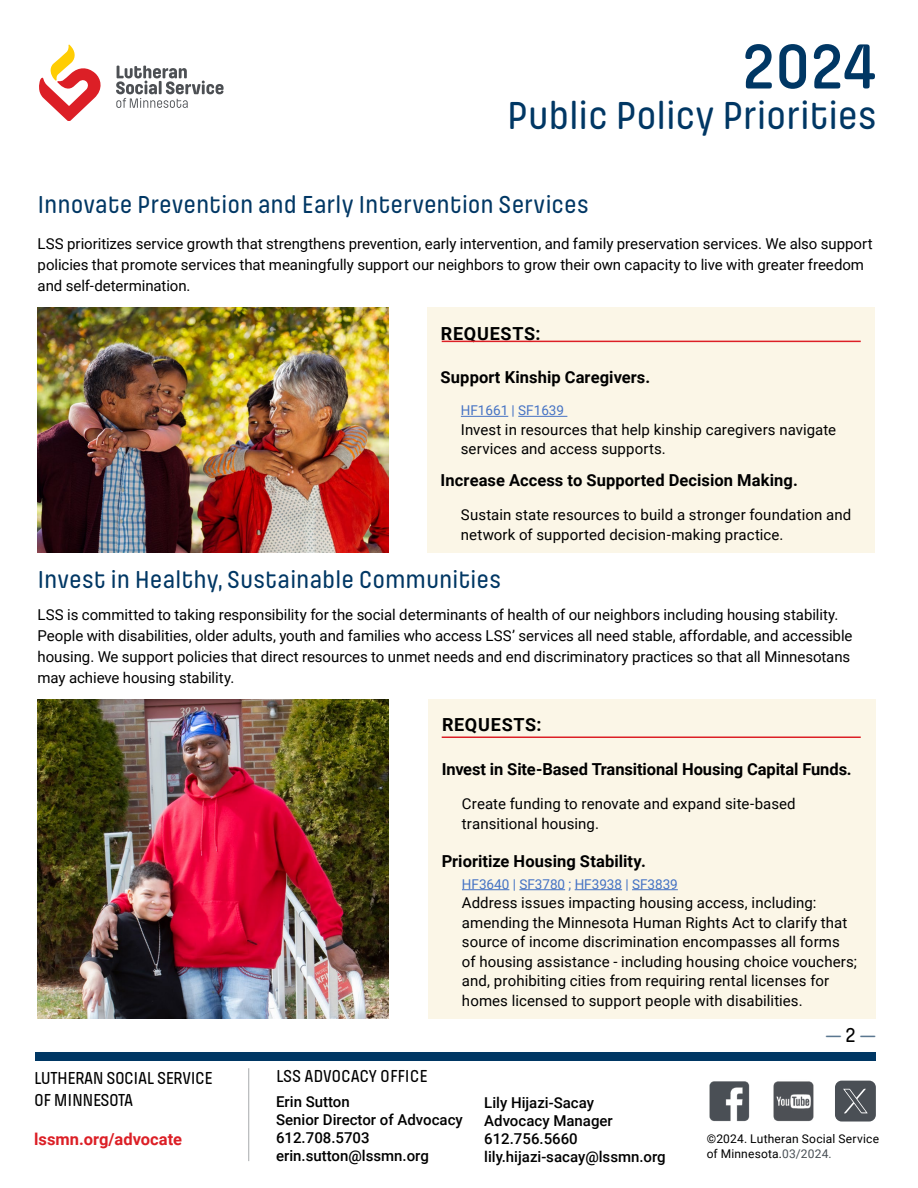
<style>
.page{position:relative;width:918px;height:1188px;background:#fff}
.page>*{position:absolute;margin:0;border:0;box-sizing:border-box;transform-origin:0 0}
.t1{font:600 66px "Pilcrow Soft";color:#003764}
.t2{font:500 40.5px "Pilcrow Soft";letter-spacing:-.01em;color:#003764}
.t3{font:500 25.5px "Pilcrow Soft";letter-spacing:-.005em;color:#003764}
.t4{font:500 21px "Pilcrow Soft";color:#5a7790}
.t5{font:500 18px/21.6px "Pilcrow Soft";letter-spacing:-.02em;color:#000}
.t6{font:700 18px "Roboto";letter-spacing:.04em;color:#000}
.t7{font:700 16.5px "Roboto";color:#000}
.t8{font:700 16.5px "Roboto";color:#dc1f26}
.t9{font:15px/19.5px "Roboto";color:#000}
.t10{font:500 15px/18px "Roboto";color:#000}
.t11{font:13.5px "Roboto";color:#4472c4}
.t12{font:12px/15px "Roboto";letter-spacing:.015em;color:#000}
.s1{color:#000}
.s2{color:#484f55}
</style>
<div class="page">
<svg style="left:116px;top:66px;width:108px;height:42px"></svg>
<svg style="left:39px;top:44px;width:62px;height:77px"></svg>
<div style="left:35px;top:1052px;width:840px;height:9px;background:#003764"></div>
<hr style="left:248px;top:1068px;width:1px;height:93px;background:#a7aaac">
<div style="left:429px;top:700px;width:447px;height:319px;background:#fbf6e7"></div>
<hr style="left:462px;top:889px;width:47px;height:1px;background:#4472c4">
<hr style="left:519px;top:889px;width:46px;height:1px;background:#4472c4">
<hr style="left:575px;top:889px;width:47px;height:1px;background:#4472c4">
<hr style="left:632px;top:889px;width:46px;height:1px;background:#4472c4">
<hr style="left:442px;top:736px;width:419px;height:2px;background:#dc1f26">
<img style="left:38px;top:308px;width:351px;height:245px">
<img style="left:38px;top:700px;width:351px;height:319px">
<img style="left:709px;top:1081px;width:41px;height:41px">
<img style="left:773px;top:1081px;width:41px;height:41px">
<svg style="left:835px;top:1080px;width:41px;height:42px;background:#5d6267"></svg>
<div style="left:428px;top:308px;width:447px;height:245px;background:#fbf6e7"></div>
<hr style="left:461px;top:416px;width:47px;height:1px;background:#4472c4">
<hr style="left:518px;top:416px;width:49px;height:1px;background:#4472c4">
<hr style="left:442px;top:341px;width:419px;height:1px;background:#dc1f26">
<h1 class="t1" style="left:742px;top:34px;width:136px">2024</h1>
<h2 class="t2" style="left:507px;top:95px;width:371px">Public Policy Priorities</h2>
<h3 class="t3" style="left:38px;top:192px;width:553px">Innovate Prevention and Early Intervention Services</h3>
<p class="t9" style="left:38px;top:233px;width:837px;line-height:21px">LSS prioritizes service growth that strengthens prevention, early intervention, and family preservation services. We also support policies that promote services that meaningfully support our neighbors to grow their own capacity to live with greater freedom and self-determination.</p>
<p class="t6" style="left:441px;top:321px;width:101px">REQUESTS:</p>
<p class="t7" style="left:441px;top:365px;width:211px">Support Kinship Caregivers.</p>
<p class="t11" style="left:461px;top:401px;width:105px">HF1661 | SF1639</p>
<p class="t9" style="left:461px;top:419px;width:377px">Invest in resources that help kinship caregivers navigate services and access supports.</p>
<p class="t7" style="left:441px;top:468px;width:359px">Increase Access to Supported Decision Making.</p>
<p class="t9" style="left:461px;top:505px;width:392px">Sustain state resources to build a stronger foundation and network of supported decision-making practice.</p>
<h3 class="t3" style="left:38px;top:567px;width:465px">Invest in Healthy, Sustainable Communities</h3>
<p class="t9" style="left:38px;top:604px;width:816px;line-height:21px">LSS is committed to taking responsibility for the social determinants of health of our neighbors including housing stability.<br>People with disabilities, older adults, youth and families who access LSS’ services all need stable, affordable, and accessible housing. We support policies that direct resources to unmet needs and end discriminatory practices so that all Minnesotans may achieve housing stability.</p>
<p class="t6" style="left:442px;top:712px;width:101px">REQUESTS:</p>
<p class="t7" style="left:442px;top:757px;width:412px">Invest in Site-Based Transitional Housing Capital Funds.</p>
<p class="t9" style="left:462px;top:794px;width:335px">Create funding to renovate and expand site-based transitional housing.</p>
<p class="t7" style="left:442px;top:850px;width:206px">Prioritize Housing Stability.</p>
<p class="t11" style="left:462px;top:874px;width:217px">HF3640 | SF3780 ; HF3938 | SF3839</p>
<p class="t9" style="left:462px;top:893px;width:397px">Address issues impacting housing access, including: amending the Minnesota Human Rights Act to clarify that source of income discrimination encompasses all forms of housing assistance - including housing choice vouchers; and, prohibiting cities from requiring rental licenses for homes licensed to support people with disabilities.</p>
<h3 class="t4" style="left:826px;top:1025px;width:52px">— <span class="s1">2</span> —</h3>
<p class="t5" style="left:276px;top:1066px;width:153px">LSS ADVOCACY OFFICE</p>
<p class="t10" style="left:276px;top:1093px;width:188px">Erin Sutton<br>Senior Director of Advocacy<br>612.708.5703 erin.sutton@lssmn.org</p>
<p class="t5" style="left:34px;top:1068px;width:180px">LUTHERAN SOCIAL SERVICE<br>OF MINNESOTA</p>
<p class="t8" style="left:34px;top:1128px;width:150px">lssmn.org/advocate</p>
<p class="t12" style="left:707px;top:1131px;width:174px">©2024. Lutheran Social Service of Minnesota.<span class="s2">03/2024.</span></p>
<p class="t10" style="left:484px;top:1093px;width:183px">Lily Hijazi-Sacay<br>Advocacy Manager<br>612.756.5660 lily.hijazi-sacay@lssmn.org</p>
</div>
